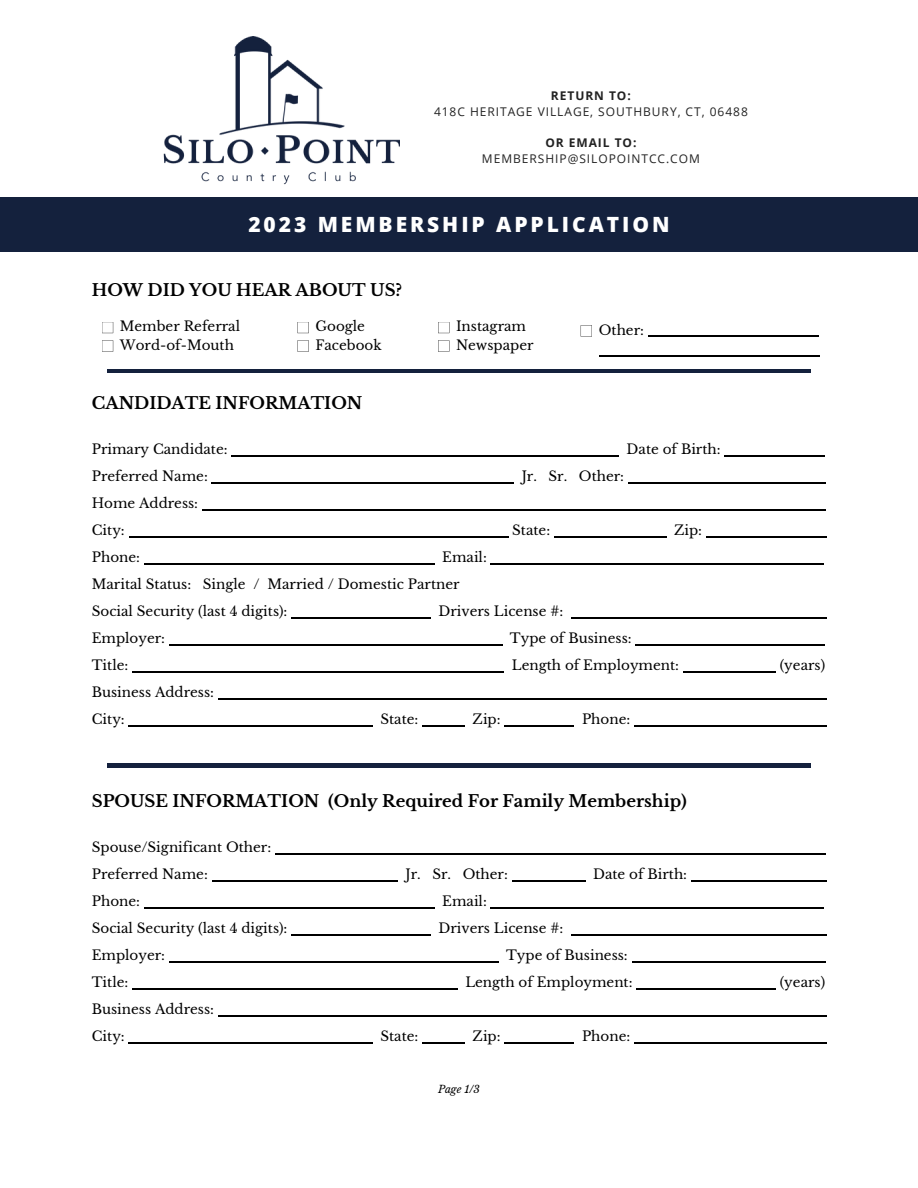
<style>
.page{position:relative;width:918px;height:1188px;background:#fff}
.page>*{position:absolute;margin:0;border:0;box-sizing:border-box;transform-origin:0 0}
.t1{font:800 21px "Open Sans";letter-spacing:.14em;color:#fff}
.t2{font:700 16.5px "Libre Baskerville";color:#000}
.t3{font:13.5px/27px "Libre Baskerville";color:#000}
.t4{font:12px "Open Sans";letter-spacing:.08em;color:#222}
.t5{font:700 12px "Open Sans";letter-spacing:.08em;color:#222}
.t6{font:italic 10.5px "Libre Baskerville";color:#000}
</style>
<div class="page">
<div style="left:0;top:197px;width:918px;height:54px;background:#14213d"></div>
<hr style="left:231px;top:455px;width:388px;height:1px;background:#000">
<hr style="left:725px;top:455px;width:100px;height:1px;background:#000">
<hr style="left:212px;top:482px;width:302px;height:1px;background:#000">
<hr style="left:628px;top:482px;width:198px;height:1px;background:#000">
<hr style="left:202px;top:509px;width:624px;height:1px;background:#000">
<hr style="left:129px;top:536px;width:379px;height:1px;background:#000">
<hr style="left:554px;top:536px;width:112px;height:1px;background:#000">
<hr style="left:706px;top:536px;width:120px;height:1px;background:#000">
<hr style="left:144px;top:563px;width:291px;height:1px;background:#000">
<hr style="left:491px;top:563px;width:333px;height:1px;background:#000">
<hr style="left:291px;top:617px;width:140px;height:1px;background:#000">
<hr style="left:571px;top:617px;width:255px;height:1px;background:#000">
<hr style="left:169px;top:644px;width:333px;height:1px;background:#000">
<hr style="left:636px;top:644px;width:189px;height:1px;background:#000">
<hr style="left:132px;top:671px;width:372px;height:1px;background:#000">
<hr style="left:683px;top:671px;width:93px;height:1px;background:#000">
<hr style="left:218px;top:698px;width:608px;height:1px;background:#000">
<hr style="left:129px;top:725px;width:244px;height:1px;background:#000">
<hr style="left:422px;top:725px;width:43px;height:1px;background:#000">
<hr style="left:505px;top:725px;width:69px;height:1px;background:#000">
<hr style="left:634px;top:725px;width:192px;height:1px;background:#000">
<hr style="left:108px;top:764px;width:703px;height:3px;background:#14213d">
<hr style="left:275px;top:853px;width:550px;height:1px;background:#000">
<hr style="left:212px;top:880px;width:186px;height:1px;background:#000">
<hr style="left:512px;top:880px;width:73px;height:1px;background:#000">
<hr style="left:691px;top:880px;width:135px;height:1px;background:#000">
<hr style="left:144px;top:907px;width:291px;height:1px;background:#000">
<hr style="left:491px;top:907px;width:333px;height:1px;background:#000">
<hr style="left:291px;top:934px;width:140px;height:1px;background:#000">
<hr style="left:571px;top:934px;width:255px;height:1px;background:#000">
<hr style="left:169px;top:961px;width:329px;height:1px;background:#000">
<hr style="left:632px;top:961px;width:193px;height:1px;background:#000">
<hr style="left:132px;top:988px;width:326px;height:1px;background:#000">
<hr style="left:636px;top:988px;width:140px;height:1px;background:#000">
<hr style="left:218px;top:1015px;width:608px;height:1px;background:#000">
<hr style="left:129px;top:1042px;width:244px;height:1px;background:#000">
<hr style="left:422px;top:1042px;width:43px;height:1px;background:#000">
<hr style="left:505px;top:1042px;width:69px;height:1px;background:#000">
<hr style="left:634px;top:1042px;width:192px;height:1px;background:#000">
<hr style="left:108px;top:370px;width:703px;height:3px;background:#14213d">
<img style="left:163px;top:36px;width:236px;height:149px">
<svg style="left:102px;top:322px;width:11px;height:11px"></svg>
<svg style="left:102px;top:340px;width:11px;height:12px"></svg>
<svg style="left:297px;top:322px;width:12px;height:11px"></svg>
<svg style="left:297px;top:340px;width:12px;height:12px"></svg>
<svg style="left:438px;top:322px;width:11px;height:11px"></svg>
<svg style="left:438px;top:340px;width:11px;height:12px"></svg>
<svg style="left:581px;top:325px;width:11px;height:12px"></svg>
<hr style="left:648px;top:336px;width:170px;height:1px;background:#000">
<hr style="left:599px;top:355px;width:221px;height:1px;background:#000">
<p class="t5" style="left:551px;top:87px;width:81px">RETURN TO:</p>
<p class="t4" style="left:434px;top:103px;width:315px">418C HERITAGE VILLAGE, SOUTHBURY, CT, 06488</p>
<p class="t5" style="left:545px;top:135px;width:93px">OR EMAIL TO:</p>
<p class="t4" style="left:482px;top:151px;width:220px">MEMBERSHIP@SILOPOINTCC.COM</p>
<h1 class="t1" style="left:248px;top:210px;width:423px">2023 MEMBERSHIP APPLICATION</h1>
<p class="t2" style="left:92px;top:280px;width:312px">HOW DID YOU HEAR ABOUT US?</p>
<p class="t3" style="left:120px;top:317px;width:122px;line-height:19.2px">Member Referral<br>Word-of-Mouth</p>
<p class="t3" style="left:315px;top:317px;width:68px;line-height:19.2px">Google<br>Facebook</p>
<p class="t3" style="left:456px;top:317px;width:79px;line-height:19.2px">Instagram<br>Newspaper</p>
<p class="t3" style="left:599px;top:316px;width:47px">Other:</p>
<p class="t2" style="left:92px;top:393px;width:272px">CANDIDATE INFORMATION</p>
<p class="t3" style="left:92px;top:436px;width:137px">Primary Candidate:</p>
<p class="t3" style="left:627px;top:436px;width:96px">Date of Birth:</p>
<p class="t3" style="left:92px;top:463px;width:118px">Preferred Name:</p>
<p class="t3" style="left:522px;top:463px;width:104px">Jr. Sr. Other:</p>
<p class="t3" style="left:92px;top:490px;width:108px">Home Address:<br>City:</p>
<p class="t3" style="left:512px;top:517px;width:39px">State:</p>
<p class="t3" style="left:674px;top:517px;width:30px">Zip:</p>
<p class="t3" style="left:92px;top:544px;width:50px">Phone:</p>
<p class="t3" style="left:92px;top:544px;width:397px;text-indent:350px">Email:<br>Marital Status: Single / Married / Domestic Partner<br>Social Security (last 4 digits):</p>
<p class="t3" style="left:439px;top:598px;width:126px">Drivers License #:</p>
<p class="t3" style="left:92px;top:625px;width:75px">Employer:</p>
<p class="t3" style="left:510px;top:625px;width:123px">Type of Business:</p>
<p class="t3" style="left:92px;top:652px;width:38px">Title:</p>
<p class="t3" style="left:512px;top:652px;width:169px">Length of Employment:</p>
<p class="t3" style="left:780px;top:652px;width:47px">(years)</p>
<p class="t3" style="left:92px;top:679px;width:124px">Business Address:<br>City:</p>
<p class="t3" style="left:380px;top:706px;width:39px">State:</p>
<p class="t3" style="left:473px;top:706px;width:30px">Zip:</p>
<p class="t3" style="left:582px;top:706px;width:50px">Phone:</p>
<p class="t2" style="left:92px;top:791px;width:597px">SPOUSE INFORMATION (Only Required For Family Membership)</p>
<p class="t3" style="left:92px;top:834px;width:181px">Spouse/Significant Other:<br>Preferred Name:</p>
<p class="t3" style="left:405px;top:861px;width:104px">Jr. Sr. Other:</p>
<p class="t3" style="left:593px;top:861px;width:96px">Date of Birth:</p>
<p class="t3" style="left:92px;top:888px;width:50px">Phone:</p>
<p class="t3" style="left:442px;top:888px;width:46px">Email:</p>
<p class="t3" style="left:92px;top:915px;width:197px">Social Security (last 4 digits):</p>
<p class="t3" style="left:439px;top:915px;width:126px">Drivers License #:</p>
<p class="t3" style="left:92px;top:942px;width:75px">Employer:</p>
<p class="t3" style="left:506px;top:942px;width:123px">Type of Business:</p>
<p class="t3" style="left:92px;top:969px;width:38px">Title:</p>
<p class="t3" style="left:465px;top:969px;width:169px">Length of Employment:</p>
<p class="t3" style="left:780px;top:969px;width:47px">(years)</p>
<p class="t3" style="left:92px;top:996px;width:124px">Business Address:<br>City:</p>
<p class="t3" style="left:380px;top:1023px;width:39px">State:</p>
<p class="t3" style="left:473px;top:1023px;width:30px">Zip:</p>
<p class="t3" style="left:582px;top:1023px;width:50px">Phone:</p>
<p class="t6" style="left:438px;top:1083px;width:43px">Page 1/3</p>
</div>
